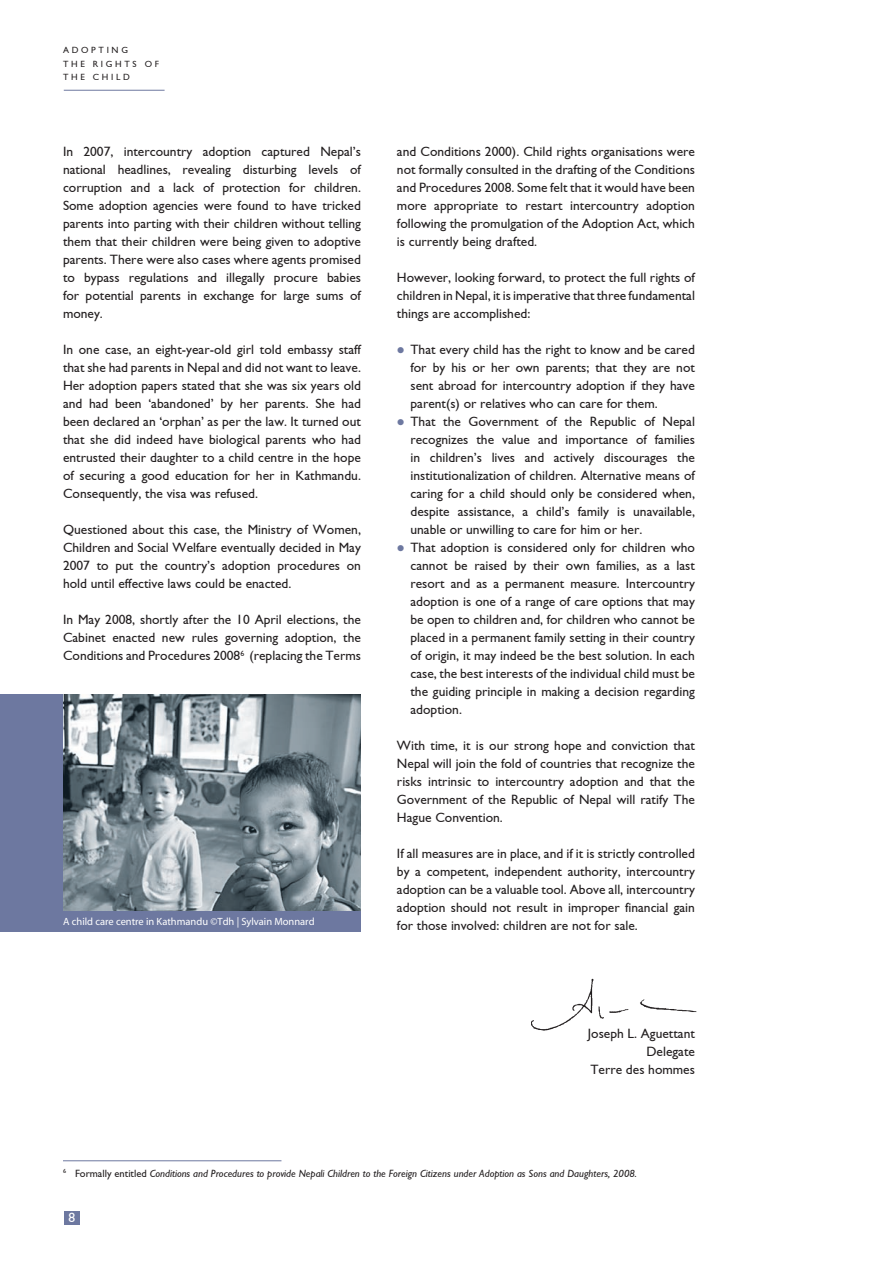
<style>
.page{position:relative;width:893px;height:1263px;background:#fff}
.page>*{position:absolute;margin:0;border:0;box-sizing:border-box;transform-origin:0 0}
.t1{font:13.5px/18px "Gill Sans";color:#231f20;text-align:justify}
.t2{font:13.5px "Gill Sans";color:#fff}
.t3{font:italic 10.5px "Gill Sans";color:#231f20}
.t4{font:10.5px "Myriad";color:#fff}
.t5{font:9px/13.5px "Gill Sans";letter-spacing:.3em;color:#231f20}
.s1{font-style:normal}
</style>
<div class="page">
<div style="left:64px;top:1210px;width:16px;height:14px;background:#6d78a0"></div>
<hr style="left:64px;top:90px;width:101px;height:1px;background:#6d78a0">
<div style="left:0;top:694px;width:361px;height:237px;background:#6d78a0"></div>
<hr style="left:63px;top:1160px;width:218px;height:1px;background:#6d78a0">
<img style="left:531px;top:978px;width:166px;height:53px">
<img style="left:63px;top:694px;width:298px;height:217px">
<p class="t5" style="left:63px;top:43px;width:97px">ADOPTING<br>THE RIGHTS OF<br>THE CHILD</p>
<p class="t1" style="left:63px;top:143px;width:299px">In 2007, intercountry adoption captured Nepal’s national headlines, revealing disturbing levels of corruption and a lack of protection for children.<br>Some adoption agencies were found to have tricked parents into parting with their children without telling them that their children were being given to adoptive parents. There were also cases where agents promised to bypass regulations and illegally procure babies for potential parents in exchange for large sums of money.</p>
<p class="t1" style="left:63px;top:341px;width:299px">In one case, an eight-year-old girl told embassy staff that she had parents in Nepal and did not want to leave.<br>Her adoption papers stated that she was six years old and had been ‘abandoned’ by her parents. She had been declared an ‘orphan’ as per the law. It turned out that she did indeed have biological parents who had entrusted their daughter to a child centre in the hope of securing a good education for her in Kathmandu.<br>Consequently, the visa was refused.</p>
<p class="t1" style="left:63px;top:521px;width:299px">Questioned about this case, the Ministry of Women, Children and Social Welfare eventually decided in May 2007 to put the country’s adoption procedures on hold until effective laws could be enacted.</p>
<p class="t1" style="left:63px;top:611px;width:299px">In May 2008, shortly after the 10 April elections, the Cabinet enacted new rules governing adoption, the Conditions and Procedures 2008<sup>6</sup> (replacing the Terms</p>
<p class="t4" style="left:63px;top:917px;width:253px">A child care centre in Kathmandu ©Tdh | Sylvain Monnard</p>
<p class="t1" style="left:397px;top:143px;width:299px">and Conditions 2000). Child rights organisations were not formally consulted in the drafting of the Conditions and Procedures 2008. Some felt that it would have been more appropriate to restart intercountry adoption following the promulgation of the Adoption Act, which is currently being drafted.</p>
<p class="t1" style="left:397px;top:269px;width:299px">However, looking forward, to protect the full rights of children in Nepal, it is imperative that three fundamental things are accomplished:</p>
<p class="t1" style="left:410px;top:341px;width:286px;text-align:left">That every child has the right to know and be cared for by his or her own parents; that they are not sent abroad for intercountry adoption if they have parent(s) or relatives who can care for them.<br>That the Government of the Republic of Nepal recognizes the value and importance of families in children’s lives and actively discourages the institutionalization of children. Alternative means of caring for a child should only be considered when, despite assistance, a child’s family is unavailable, unable or unwilling to care for him or her.<br>That adoption is considered only for children who cannot be raised by their own families, as a last resort and as a permanent measure. Intercountry adoption is one of a range of care options that may be open to children and, for children who cannot be placed in a permanent family setting in their country of origin, it may indeed be the best solution. In each case, the best interests of the individual child must be the guiding principle in making a decision regarding adoption.</p>
<p class="t1" style="left:397px;top:737px;width:299px">With time, it is our strong hope and conviction that Nepal will join the fold of countries that recognize the risks intrinsic to intercountry adoption and that the Government of the Republic of Nepal will ratify The Hague Convention.</p>
<p class="t1" style="left:397px;top:845px;width:299px">If all measures are in place, and if it is strictly controlled by a competent, independent authority, intercountry adoption can be a valuable tool. Above all, intercountry adoption should not result in improper financial gain for those involved: children are not for sale.</p>
<p class="t1" style="left:588px;top:1025px;width:109px;text-align:right">Joseph L. Aguettant<br>Delegate<br>Terre des hommes</p>
<p class="t3" style="left:63px;top:1167px;width:575px"><sup>6</sup> <span class="s1">Formally entitled</span> Conditions and Procedures to provide Nepali Children to the Foreign Citizens under Adoption as Sons and Daughters, 2008.</p>
<p class="t2" style="left:68px;top:1209px;width:8px">8</p>
</div>
